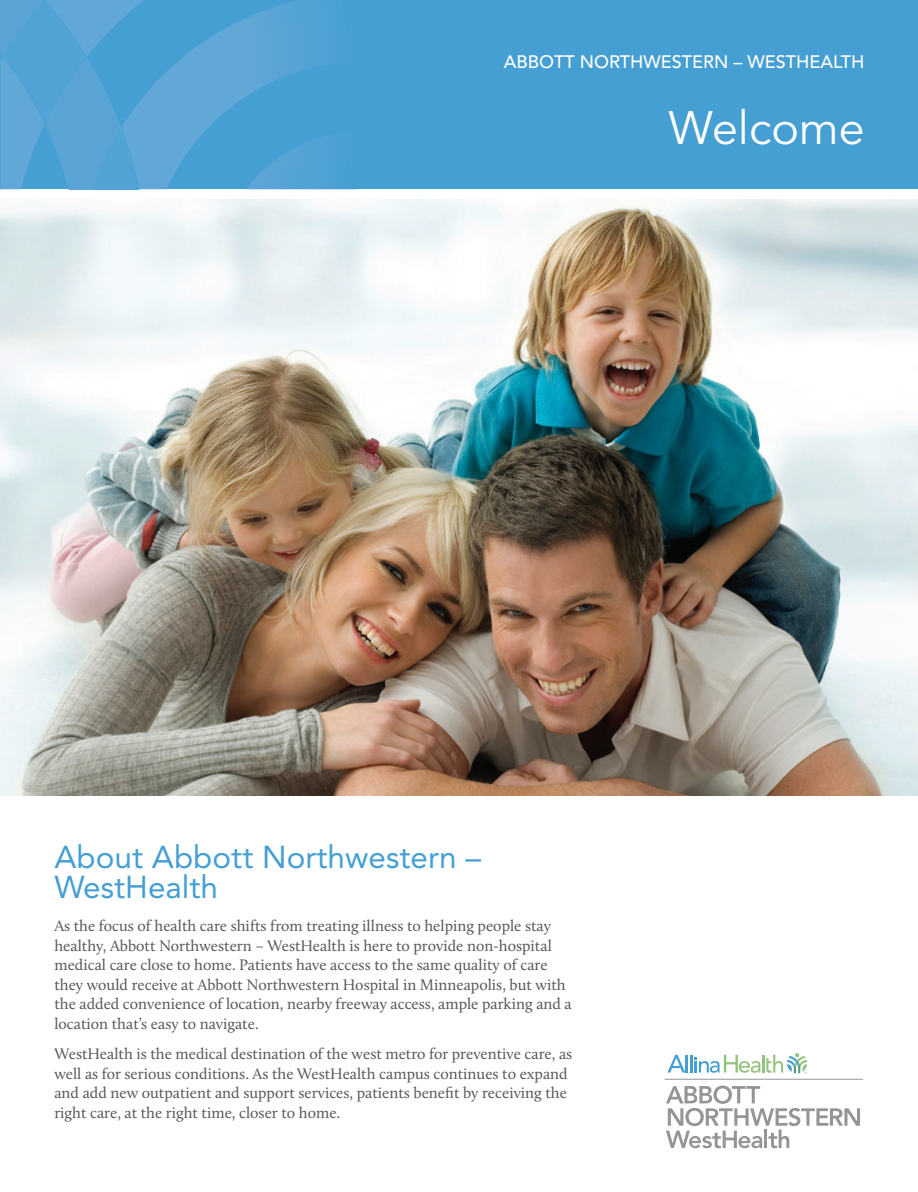
<style>
.page{position:relative;width:918px;height:1192px;background:#fff}
.page>*{position:absolute;margin:0;border:0;box-sizing:border-box;transform-origin:0 0}
.t1{font:46.5px "Avenir LT Std";color:#fff}
.t2{font:31.5px/30px "Avenir LT Std";color:#459fd3}
.t3{font:500 18px "Avenir LT Std";color:#fff}
.t4{font:15.75px/19.5px "Calluna";color:#57585a}
</style>
<div class="page">
<img style="left:0;top:200px;width:918px;height:595px">
<div style="left:0;top:0;width:918px;height:189px;background:#459fd3"></div>
<svg style="left:148px;top:0;width:180px;height:189px"></svg>
<hr style="left:664px;top:1078px;width:199px;height:1px;background:#939598">
<svg style="left:666px;top:1085px;width:194px;height:63px"></svg>
<svg style="left:667px;top:1053px;width:140px;height:20px"></svg>
<svg style="left:0;top:0;width:148px;height:189px"></svg>
<p class="t3" style="left:504px;top:51px;width:362px">ABBOTT NORTHWESTERN – WESTHEALTH</p>
<h1 class="t1" style="left:669px;top:101px;width:197px">Welcome</h1>
<h2 class="t2" style="left:54px;top:842px;width:428px">About Abbott Northwestern –<br>WestHealth</h2>
<p class="t4" style="left:54px;top:916px;width:519px">As the focus of health care shifts from treating illness to helping people stay healthy, Abbott Northwestern – WestHealth is here to provide non-hospital medical care close to home. Patients have access to the same quality of care they would receive at Abbott Northwestern Hospital in Minneapolis, but with the added convenience of location, nearby freeway access, ample parking and a location that’s easy to navigate.</p>
<p class="t4" style="left:54px;top:1043px;width:519px">WestHealth is the medical destination of the west metro for preventive care, as well as for serious conditions. As the WestHealth campus continues to expand and add new outpatient and support services, patients benefit by receiving the right care, at the right time, closer to home.</p>
</div>
